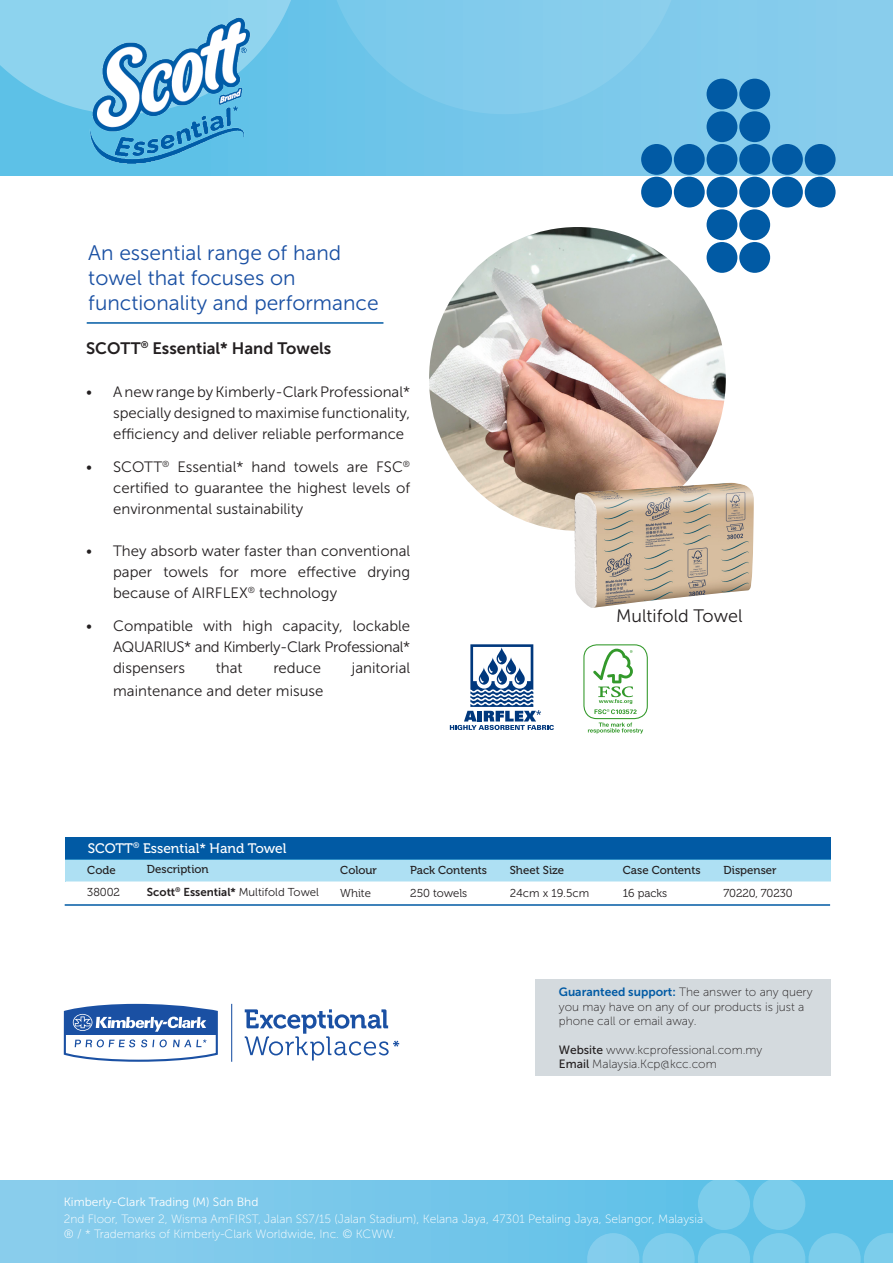
<style>
.page{position:relative;width:893px;height:1263px;background:#fff}
.page>*{position:absolute;margin:0;border:0;box-sizing:border-box;transform-origin:0 0}
.t1{font:21px/25.2px "Museo Sans 300";color:#1a50a3}
.t2{font:18px "Museo Sans 300";color:#231f20}
.t3{font:16.5px "Museo Sans 700";color:#231f20}
.t4{font:15px/21px "Museo Sans 300";color:#231f20;text-align:justify}
.t5{font:13.8px "Museo 500";color:#fff}
.t6{font:12px "Museo Sans 100";color:#fff}
.t7{font:12px "Museo Sans 100";color:#231f20}
.t8{font:12px "Museo Sans 300";color:#fff}
.t9{font:11.4px "Museo 500";color:#231f20}
.t10{font:11.4px "Museo 300";letter-spacing:-.005em;color:#231f20}
.t11{font:11.4px "Museo Sans 700";color:#231f20}
.t12{font:11.4px "Museo Sans 300";color:#231f20}
.s1{font-family:"Museo Sans 300"}
.s2{font-family:"Museo Sans 700";color:#015aa4}
.s3{font-family:"Museo Sans 500"}
</style>
<div class="page">
<svg style="left:0;top:0;width:893px;height:176px;background:#72c6e9"></svg>
<svg style="left:0;top:0;width:303px;height:114px;background:#7dcceb"></svg>
<svg style="left:0;top:1181px;width:587px;height:82px;background:#77c7ea"></svg>
<svg style="left:587px;top:1181px;width:306px;height:82px;background:#6cc6e9"></svg>
<div style="left:66px;top:837px;width:765px;height:22px;background:#015aa4"></div>
<div style="left:66px;top:859px;width:765px;height:23px;background:#aee0f3"></div>
<hr style="left:65px;top:904px;width:765px;height:2px;background:#015aa4">
<img style="left:87px;top:6px;width:167px;height:164px">
<div style="left:536px;top:979px;width:295px;height:96px;background:#d4dade"></div>
<svg style="left:324px;top:0;width:512px;height:273px"></svg>
<hr style="left:231px;top:1004px;width:1px;height:58px;background:#1a50a3">
<svg style="left:63px;top:1003px;width:156px;height:260px"></svg>
<svg style="left:245px;top:1009px;width:154px;height:51px"></svg>
<img style="left:429px;top:227px;width:297px;height:304px">
<hr style="left:87px;top:322px;width:296px;height:2px;background:#015aa4">
<svg style="left:450px;top:644px;width:104px;height:86px"></svg>
<svg style="left:593px;top:649px;width:44px;height:65px"></svg>
<svg style="left:588px;top:722px;width:55px;height:11px"></svg>
<div style="left:583px;top:644px;width:65px;height:75px;border:1px solid #33992b;border-radius:13px"></div>
<img style="left:574px;top:483px;width:180px;height:125px">
<p class="t1" style="left:88px;top:240px;width:292px">An essential range of hand towel that focuses on functionality and performance</p>
<p class="t3" style="left:86px;top:339px;width:247px">SCOTT<sup>®</sup> Essential* Hand Towels</p>
<p class="t4" style="left:113px;top:382px;width:299px;text-indent:-27px">• A new range by Kimberly-Clark Professional* specially designed to maximise functionality, efficiency and deliver reliable performance</p>
<p class="t4" style="left:113px;top:457px;width:299px;text-indent:-27px">• SCOTT<sup>®</sup> Essential* hand towels are FSC<sup>® </sup>certified to guarantee the highest levels of environmental sustainability</p>
<p class="t4" style="left:113px;top:541px;width:299px;text-indent:-27px">• They absorb water faster than conventional paper towels for more effective drying because of AIRFLEX<sup>®</sup> technology</p>
<p class="t4" style="left:113px;top:616px;width:299px;text-indent:-27px">• Compatible with high capacity, lockable AQUARIUS* and Kimberly-Clark Professional* dispensers</p>
<p class="t4" style="left:216px;top:658px;width:28px">that</p>
<p class="t4" style="left:273px;top:658px;width:49px">reduce</p>
<p class="t4" style="left:352px;top:658px;width:60px">janitorial</p>
<p class="t4" style="left:113px;top:680px;width:212px">maintenance and deter misuse</p>
<p class="t2" style="left:616px;top:607px;width:128px">Multifold Towel</p>
<p class="t5" style="left:88px;top:840px;width:200px">SCOTT<sup>®</sup> Essential* Hand Towel</p>
<p class="t9" style="left:87px;top:863px;width:30px">Code</p>
<p class="t10" style="left:87px;top:886px;width:34px">38002</p>
<p class="t9" style="left:147px;top:863px;width:63px">Description</p>
<p class="t11" style="left:147px;top:886px;width:174px">Scott<sup>®</sup> Essential* <span class="s1">Multifold Towel</span></p>
<p class="t9" style="left:340px;top:864px;width:38px">Colour</p>
<p class="t10" style="left:340px;top:887px;width:32px">White</p>
<p class="t9" style="left:410px;top:864px;width:78px">Pack Contents</p>
<p class="t10" style="left:410px;top:887px;width:59px">250 towels</p>
<p class="t9" style="left:510px;top:864px;width:56px">Sheet Size</p>
<p class="t12" style="left:510px;top:887px;width:81px">24cm x 19.5cm</p>
<p class="t9" style="left:623px;top:864px;width:79px">Case Contents</p>
<p class="t10" style="left:623px;top:887px;width:46px">16 packs</p>
<p class="t9" style="left:724px;top:864px;width:55px">Dispenser</p>
<p class="t10" style="left:724px;top:887px;width:71px">70220, 70230</p>
<p class="t7" style="left:559px;top:986px;width:255px"><span class="s2">Guaranteed support:</span> The answer to any query</p>
<p class="t7" style="left:559px;top:1000px;width:247px">you may have on any of our products is just a</p>
<p class="t7" style="left:559px;top:1014px;width:139px">phone call or email away.</p>
<p class="t7" style="left:559px;top:1043px;width:205px"><span class="s3">Website</span> www.kcprofessional.com.my</p>
<p class="t7" style="left:559px;top:1058px;width:159px"><span class="s3">Email</span> Malaysia.Kcp@kcc.com</p>
<p class="t8" style="left:64px;top:1195px;width:196px">Kimberly-Clark Trading (M) Sdn Bhd</p>
<p class="t6" style="left:64px;top:1212px;width:641px">2nd Floor, Tower 2, Wisma AmFIRST, Jalan SS7/15 (Jalan Stadium), Kelana Jaya, 47301 Petaling Jaya, Selangor, Malaysia</p>
<p class="t6" style="left:64px;top:1227px;width:333px">® / * Trademarks of Kimberly-Clark Worldwide, Inc. © KCWW.</p>
</div>
